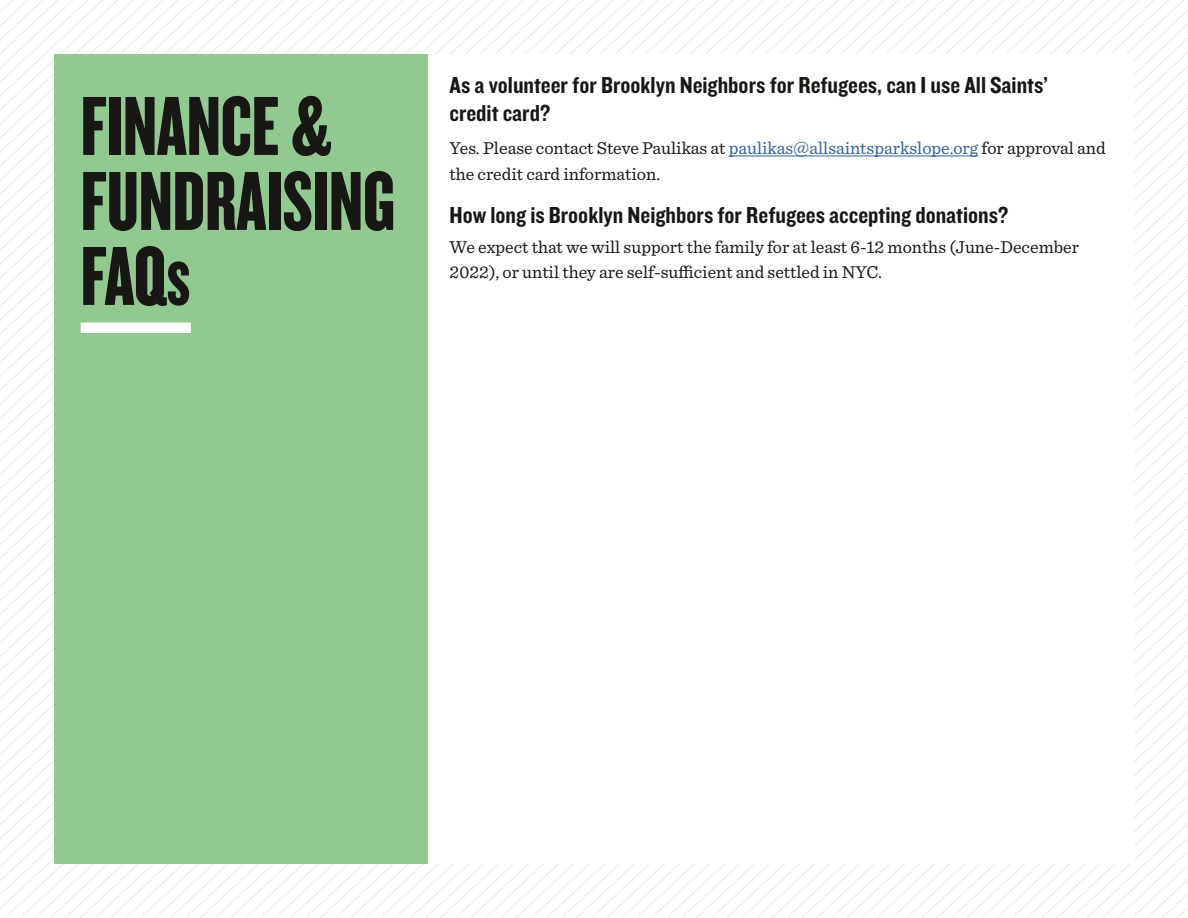
<style>
.page{position:relative;width:1188px;height:918px;background:#fff}
.page>*{position:absolute;margin:0;border:0;box-sizing:border-box;transform-origin:0 0}
.t1{font:87px "Knockout 68 Full Featherwt";color:#171714}
.t2{font:24px/28.5px "Knockout 50 Welterweight";color:#171714}
.t3{font:18px/25.5px "Sentinel";color:#171714}
.s1{color:#31609b}
</style>
<div class="page">
<svg style="left:514px;top:0;width:466px;height:918px"></svg>
<svg style="left:1131px;top:0;width:15px;height:918px"></svg>
<svg style="left:1146px;top:0;width:42px;height:918px"></svg>
<div style="left:54px;top:54px;width:374px;height:810px;background:#92c991"></div>
<div style="left:428px;top:54px;width:706px;height:810px;background:#fff"></div>
<hr style="left:729px;top:156px;width:249px;height:1px;background:#31609b">
<div style="left:81px;top:322px;width:110px;height:11px;background:#fff"></div>
<p class="t1" style="left:81px;top:73px;width:253px">FINANCE &amp;</p>
<p class="t1" style="left:81px;top:148px;width:316px">FUNDRAISING</p>
<p class="t1" style="left:81px;top:223px;width:111px">FAQs</p>
<p class="t2" style="left:450px;top:70px;width:600px">As a volunteer for Brooklyn Neighbors for Refugees, can I use All Saints’ credit card?</p>
<p class="t3" style="left:450px;top:134px;width:658px">Yes. Please contact Steve Paulikas at <span class="s1">paulikas@allsaintsparkslope.org</span> for approval and the credit card information.</p>
<p class="t2" style="left:450px;top:200px;width:560px">How long is Brooklyn Neighbors for Refugees accepting donations?</p>
<p class="t3" style="left:450px;top:233px;width:631px">We expect that we will support the family for at least 6-12 months (June-December<br>2022), or until they are self-sufficient and settled in NYC.</p>
</div>
